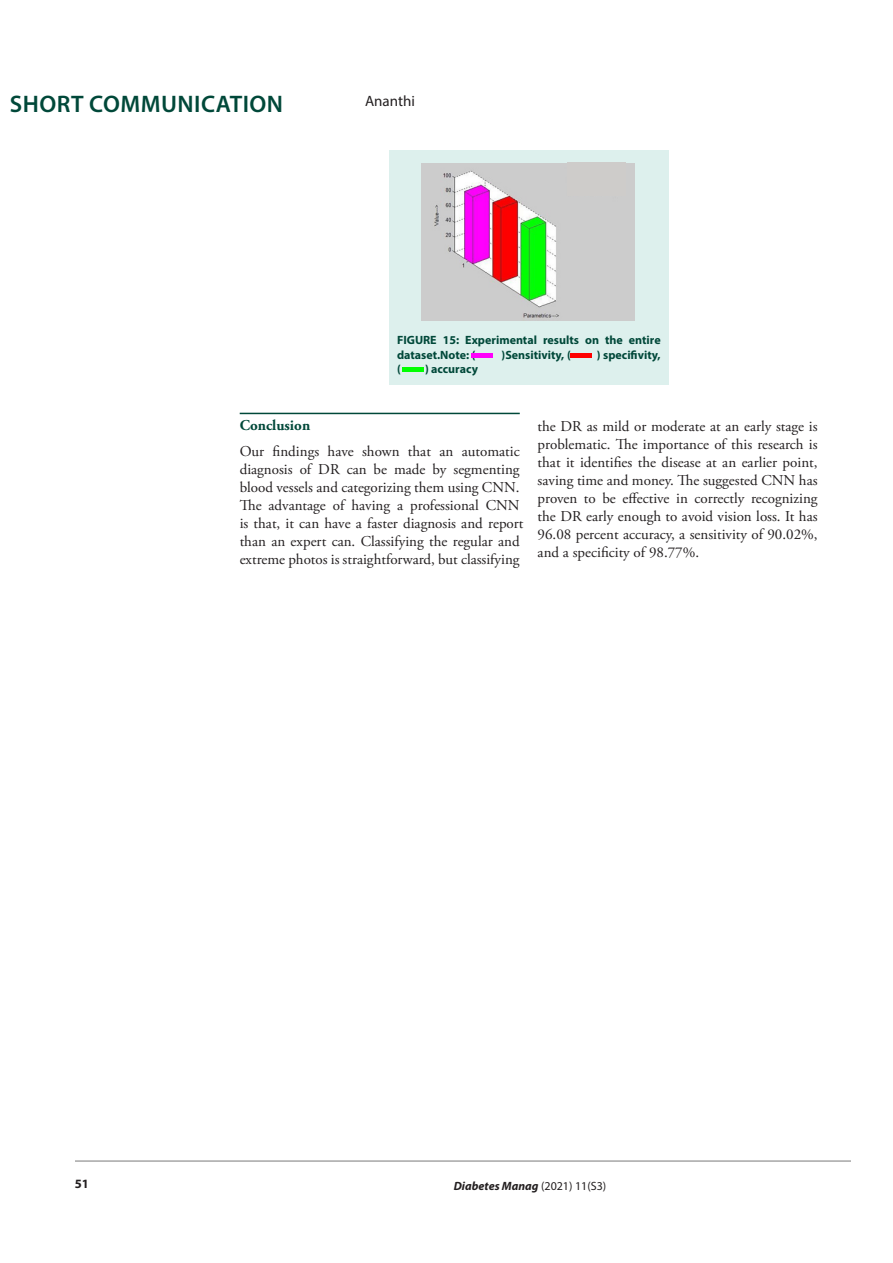
<style>
.page{position:relative;width:893px;height:1263px;background:#fff}
.page>*{position:absolute;margin:0;border:0;box-sizing:border-box;transform-origin:0 0}
.t1{font:600 24px "Myriad Pro";letter-spacing:.02em;color:#004839}
.t2{font:15px/18px "Adobe Garamond Pro";color:#231f20}
.t3{font:700 15px "Adobe Garamond Pro";color:#004839}
.t4{font:15px "Myriad Pro";color:#231f20}
.t5{font:700 12.75px "Myriad Pro";color:#231f20}
.t6{font:700 12px/14.4px "Myriad Pro";color:#004839}
.t7{font:italic 700 12px "Myriad Pro";color:#231f20}
.s1{font-weight:400;font-style:normal}
</style>
<div class="page">
<hr style="left:75px;top:1160px;width:776px;height:2px;background:#a6a6a6">
<hr style="left:240px;top:413px;width:280px;height:1px;background:#004839">
<div style="left:389px;top:150px;width:280px;height:235px;background:#ddf0ed"></div>
<img style="left:422px;top:163px;width:212px;height:157px">
<div style="left:567px;top:162px;width:58px;height:34px;background:#ceccca"></div>
<div style="left:471px;top:353px;width:22px;height:5px;background:#ff00fb"></div>
<div style="left:571px;top:353px;width:21px;height:5px;background:#fe0000"></div>
<div style="left:402px;top:367px;width:22px;height:5px;background:#00ff01"></div>
<h1 class="t1" style="left:10px;top:88px;width:275px">SHORT COMMUNICATION</h1>
<p class="t4" style="left:365px;top:92px;width:51px">Ananthi</p>
<p class="t6" style="left:397px;top:333px;width:265px">FIGURE 15: Experimental results on the entire dataset.Note: (</p>
<p class="t6" style="left:502px;top:347px;width:71px">)Sensitivity, (</p>
<p class="t6" style="left:597px;top:347px;width:65px">) specifivity,</p>
<p class="t6" style="left:397px;top:361px;width:5px">(</p>
<p class="t6" style="left:425px;top:361px;width:54px">) accuracy</p>
<p class="t3" style="left:240px;top:416px;width:72px">Conclusion</p>
<p class="t2" style="left:240px;top:443px;width:285px">Our findings have shown that an automatic diagnosis of DR can be made by segmenting blood vessels and categorizing them using CNN.<br>The advantage of having a professional CNN is that, it can have a faster diagnosis and report than an expert can. Classifying the regular and extreme photos is straightforward, but classifying</p>
<p class="t2" style="left:538px;top:418px;width:282px;text-align:justify">the DR as mild or moderate at an early stage is problematic. The importance of this research is that it identifies the disease at an earlier point, saving time and money. The suggested CNN has proven to be effective in correctly recognizing the DR early enough to avoid vision loss. It has 96.08 percent accuracy, a sensitivity of 90.02%, and a specificity of 98.77%.</p>
<p class="t5" style="left:75px;top:1176px;width:16px">51</p>
<p class="t7" style="left:454px;top:1178px;width:154px">Diabetes Manag <span class="s1">(2021) 11(S3)</span></p>
</div>
